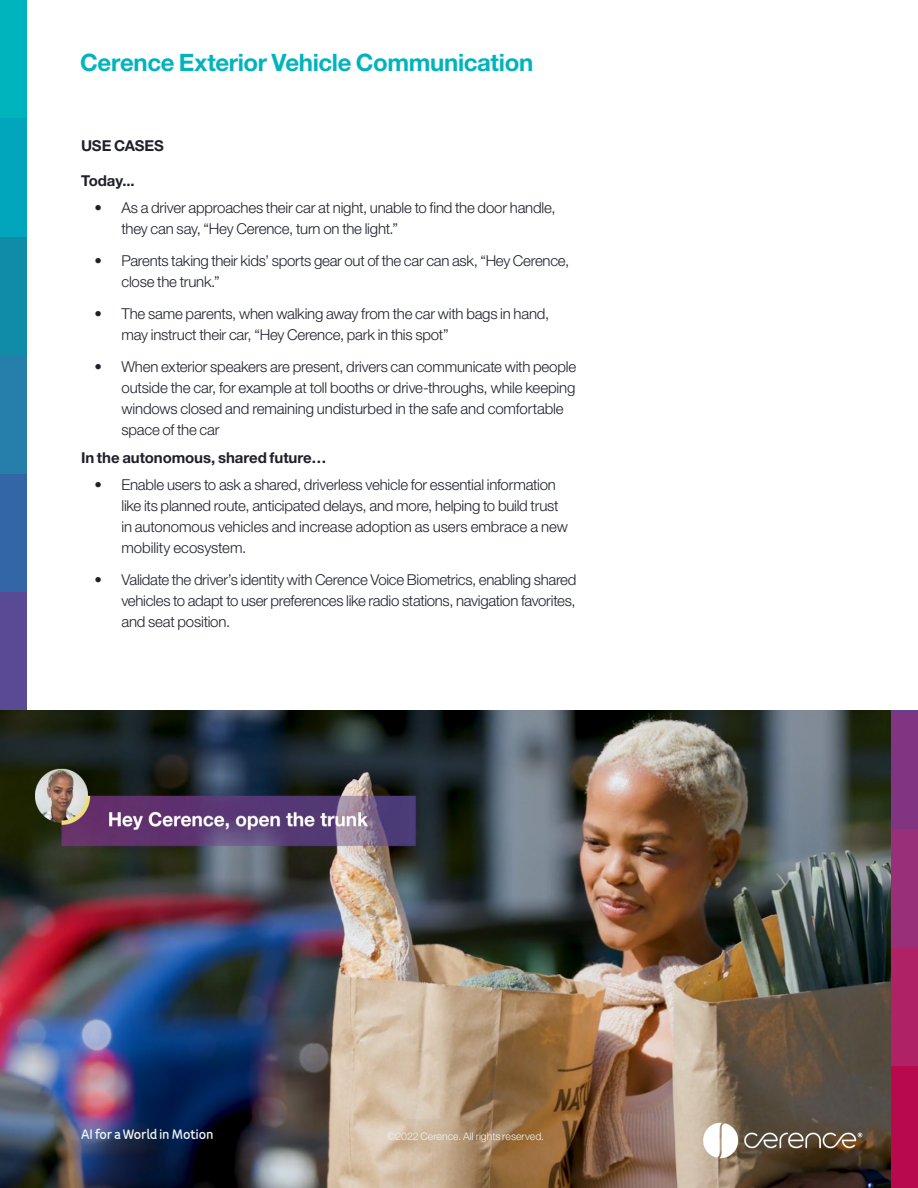
<style>
.page{position:relative;width:918px;height:1188px;background:#fff}
.page>*{position:absolute;margin:0;border:0;box-sizing:border-box;transform-origin:0 0}
.t1{font:700 24px "Helvetica Neue LT Std";letter-spacing:-.015em;color:#00b4be}
.t2{font:300 15px/21px "Helvetica Neue LT Std";letter-spacing:-.015em;color:#1e212d}
.Paragraph_Style_1{font:700 15px "Helvetica Neue LT Std";letter-spacing:-.005em;color:#1e212d}
.t3{font:800 15px "Speak Pro";letter-spacing:-.015em;color:#eff3f4}
.t4{font:300 10.5px "Helvetica Neue LT Std";color:#eff3f4}
</style>
<div class="page">
<div style="left:0;top:0;width:27px;height:121px;background:#00b4be"></div>
<div style="left:0;top:119px;width:27px;height:121px;background:#01a6bc"></div>
<div style="left:0;top:237px;width:27px;height:121px;background:#118ca8"></div>
<div style="left:0;top:356px;width:27px;height:121px;background:#267eaa"></div>
<div style="left:0;top:474px;width:27px;height:121px;background:#3266a5"></div>
<div style="left:0;top:593px;width:27px;height:121px;background:#5a4a96"></div>
<img style="left:0;top:711px;width:891px;height:477px">
<img style="left:687px;top:1106px;width:193px;height:70px">
<div style="left:891px;top:711px;width:27px;height:122px;background:#803482"></div>
<div style="left:891px;top:830px;width:27px;height:121px;background:#992e79"></div>
<div style="left:891px;top:948px;width:27px;height:122px;background:#b02266"></div>
<div style="left:891px;top:1067px;width:27px;height:121px;background:#b7094c"></div>
<p class="t1" style="left:80px;top:48px;width:455px">Cerence Exterior Vehicle Communication</p>
<p class="Paragraph_Style_1" style="left:81px;top:136px;width:84px">USE CASES</p>
<p class="Paragraph_Style_1" style="left:81px;top:171px;width:55px">Today...</p>
<p class="t2" style="left:122px;top:197px;width:436px;text-indent:-27px">• As a driver approaches their car at night, unable to find the door handle, they can say, “Hey Cerence, turn on the light.”</p>
<p class="t2" style="left:122px;top:250px;width:449px;text-indent:-27px">• Parents taking their kids’ sports gear out of the car can ask, “Hey Cerence, close the trunk.”</p>
<p class="t2" style="left:122px;top:303px;width:429px;text-indent:-27px">• The same parents, when walking away from the car with bags in hand, may instruct their car, “Hey Cerence, park in this spot”</p>
<p class="t2" style="left:122px;top:356px;width:456px;text-indent:-27px">• When exterior speakers are present, drivers can communicate with people outside the car, for example at toll booths or drive-throughs, while keeping windows closed and remaining undisturbed in the safe and comfortable space of the car</p>
<p class="Paragraph_Style_1" style="left:81px;top:448px;width:247px">In the autonomous, shared future…</p>
<p class="t2" style="left:122px;top:474px;width:448px;text-indent:-27px">• Enable users to ask a shared, driverless vehicle for essential information like its planned route, anticipated delays, and more, helping to build trust in autonomous vehicles and increase adoption as users embrace a new mobility ecosystem.</p>
<p class="t2" style="left:122px;top:569px;width:456px;text-align:justify;text-indent:-27px">• Validate the driver’s identity with Cerence Voice Biometrics, enabling shared vehicles to adapt to user preferences like radio stations, navigation favorites, and seat position.</p>
<p class="t3" style="left:81px;top:1126px;width:134px">AI for a World in Motion</p>
<p class="t4" style="left:387px;top:1130px;width:158px">©2022 Cerence. All rights reserved.</p>
</div>
